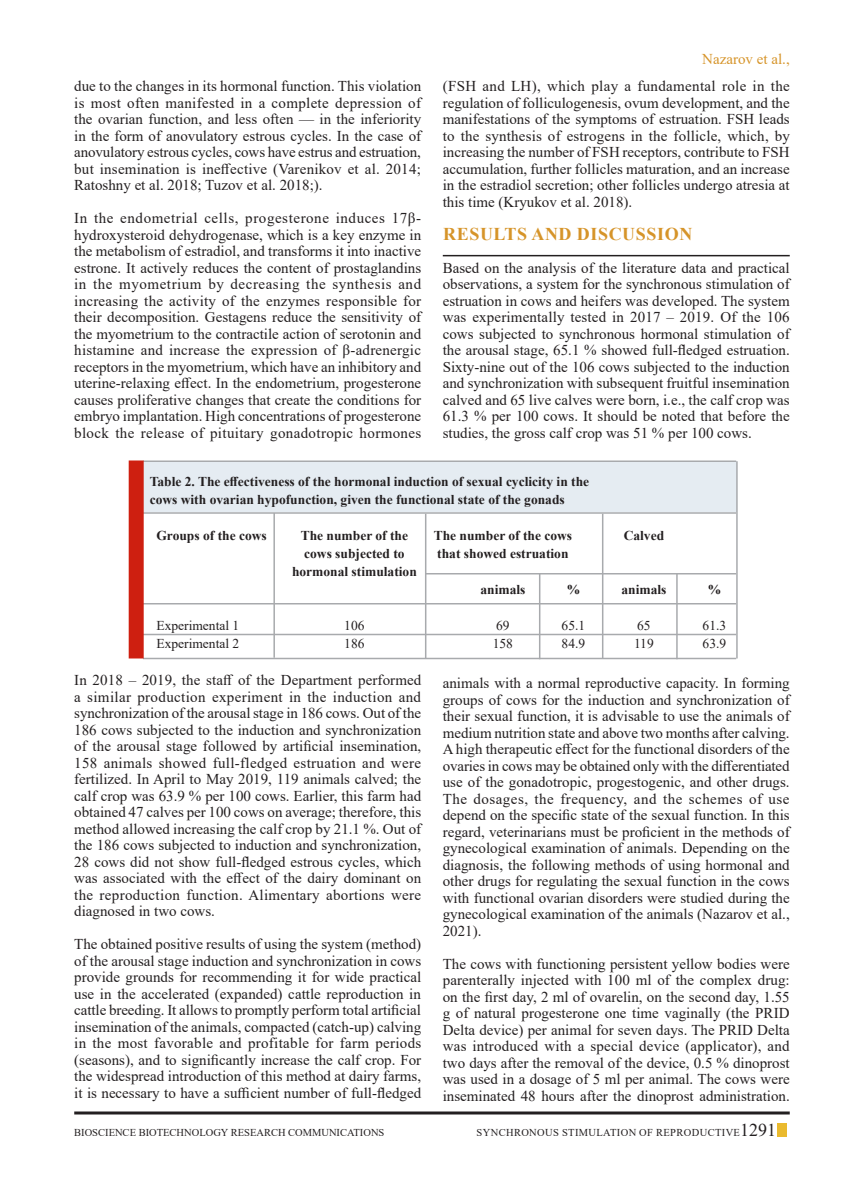
<style>
.page{position:relative;width:864px;height:1188px;background:#fff}
.page>*{position:absolute;margin:0;border:0;box-sizing:border-box;transform-origin:0 0}
.Body_text{font:700 18px "Times New Roman";letter-spacing:.035em;color:#d69429}
.Body_text-2{font:15px/16.5px "Times New Roman";color:#231f20;text-align:justify}
.Body_text-3{font:15px "Times New Roman";color:#d69429}
.Body_text-4{font:700 13.5px "Times New Roman";color:#231f20}
.Body_text-5{font:13.5px "Times New Roman";color:#231f20}
.t1{font:10.5px "Times New Roman";letter-spacing:.035em;color:#231f20}
.t2{font:10.5px "Times New Roman";color:#231f20}
.s1{font-size:18px}
</style>
<div class="page">
<div style="left:777px;top:1124px;width:10px;height:13px;background:#eaba2e"></div>
<hr style="left:74px;top:1112px;width:716px;height:2px;background:#231f20">
<hr style="left:443px;top:255px;width:347px;height:1px;background:#231f20">
<div style="left:143px;top:461px;width:593px;height:51px;background:#e5ecf2"></div>
<hr style="left:143px;top:460px;width:593px;height:2px;background:#a8aaad">
<hr style="left:143px;top:512px;width:593px;height:2px;background:#a8aaad">
<hr style="left:143px;top:603px;width:593px;height:1px;background:#a8aaad">
<hr style="left:143px;top:634px;width:593px;height:1px;background:#a8aaad">
<hr style="left:143px;top:658px;width:593px;height:1px;background:#a8aaad">
<hr style="left:273px;top:513px;width:2px;height:145px;background:#a8aaad">
<hr style="left:425px;top:514px;width:1px;height:144px;background:#a8aaad">
<hr style="left:602px;top:514px;width:1px;height:144px;background:#a8aaad">
<hr style="left:426px;top:573px;width:310px;height:1px;background:#a8aaad">
<hr style="left:539px;top:574px;width:1px;height:85px;background:#a8aaad">
<hr style="left:676px;top:574px;width:2px;height:85px;background:#a8aaad">
<hr style="left:736px;top:461px;width:2px;height:197px;background:#a8aaad">
<div style="left:129px;top:460px;width:15px;height:198px;background:#ce1f10"></div>
<p class="Body_text-2" style="left:74px;top:78px;width:348px">due to the changes in its hormonal function. This violation is most often manifested in a complete depression of the ovarian function, and less often — in the inferiority in the form of anovulatory estrous cycles. In the case of anovulatory estrous cycles, cows have estrus and estruation, but insemination is ineffective (Varenikov et al. 2014; Ratoshny et al. 2018; Tuzov et al. 2018;).</p>
<p class="Body_text-2" style="left:74px;top:210px;width:349px">In the endometrial cells, progesterone induces 17β&shy;hydroxysteroid dehydrogenase, which is a key enzyme in the metabolism of estradiol, and transforms it into inactive estrone. It actively reduces the content of prostaglandins in the myometrium by decreasing the synthesis and increasing the activity of the enzymes responsible for their decomposition. Gestagens reduce the sensitivity of the myometrium to the contractile action of serotonin and histamine and increase the expression of β-adrenergic receptors in the myometrium, which have an inhibitory and uterine-relaxing effect. In the endometrium, progesterone causes proliferative changes that create the conditions for embryo implantation. High concentrations of progesterone block the release of pituitary gonadotropic hormones</p>
<p class="Body_text-3" style="left:702px;top:48px;width:89px">Nazarov et al.,</p>
<p class="Body_text-2" style="left:443px;top:78px;width:349px">(FSH and LH), which play a fundamental role in the regulation of folliculogenesis, ovum development, and the manifestations of the symptoms of estruation. FSH leads to the synthesis of estrogens in the follicle, which, by increasing the number of FSH receptors, contribute to FSH accumulation, further follicles maturation, and an increase in the estradiol secretion; other follicles undergo atresia at this time (Kryukov et al. 2018).</p>
<p class="Body_text" style="left:443px;top:221px;width:251px">RESULTS AND DISCUSSION</p>
<p class="Body_text-2" style="left:443px;top:259px;width:349px">Based on the analysis of the literature data and practical observations, a system for the synchronous stimulation of estruation in cows and heifers was developed. The system was experimentally tested in 2017 – 2019. Of the 106 cows subjected to synchronous hormonal stimulation of the arousal stage, 65.1 % showed full-fledged estruation.<br>Sixty-nine out of the 106 cows subjected to the induction and synchronization with subsequent fruitful insemination calved and 65 live calves were born, i.e., the calf crop was 61.3 % per 100 cows. It should be noted that before the studies, the gross calf crop was 51 % per 100 cows.</p>
<p class="Body_text-4" style="left:150px;top:472px;width:441px">Table 2. The effectiveness of the hormonal induction of sexual cyclicity in the</p>
<p class="Body_text-4" style="left:150px;top:490px;width:417px">cows with ovarian hypofunction, given the functional state of the gonads</p>
<p class="Body_text-4" style="left:156px;top:525px;width:112px">Groups of the cows</p>
<p class="Body_text-4" style="left:301px;top:525px;width:109px">The number of the</p>
<p class="Body_text-4" style="left:434px;top:525px;width:140px">The number of the cows</p>
<p class="Body_text-4" style="left:624px;top:525px;width:42px">Calved</p>
<p class="Body_text-4" style="left:304px;top:543px;width:102px">cows subjected to</p>
<p class="Body_text-4" style="left:437px;top:543px;width:133px">that showed estruation</p>
<p class="Body_text-4" style="left:292px;top:561px;width:126px">hormonal stimulation</p>
<p class="Body_text-4" style="left:480px;top:579px;width:47px">animals</p>
<p class="Body_text-4" style="left:567px;top:579px;width:15px">%</p>
<p class="Body_text-4" style="left:621px;top:579px;width:47px">animals</p>
<p class="Body_text-4" style="left:708px;top:579px;width:15px">%</p>
<p class="Body_text-5" style="left:156px;top:616px;width:84px">Experimental 1</p>
<p class="Body_text-5" style="left:344px;top:616px;width:22px">106</p>
<p class="Body_text-5" style="left:496px;top:616px;width:15px">69</p>
<p class="Body_text-5" style="left:562px;top:616px;width:25px">65.1</p>
<p class="Body_text-5" style="left:637px;top:616px;width:15px">65</p>
<p class="Body_text-5" style="left:703px;top:616px;width:25px">61.3</p>
<p class="Body_text-5" style="left:156px;top:634px;width:84px">Experimental 2</p>
<p class="Body_text-5" style="left:344px;top:634px;width:22px">186</p>
<p class="Body_text-5" style="left:493px;top:634px;width:22px">158</p>
<p class="Body_text-5" style="left:562px;top:634px;width:25px">84.9</p>
<p class="Body_text-5" style="left:634px;top:634px;width:21px">119</p>
<p class="Body_text-5" style="left:703px;top:634px;width:25px">63.9</p>
<p class="Body_text-2" style="left:74px;top:672px;width:349px">In 2018 – 2019, the staff of the Department performed a similar production experiment in the induction and synchronization of the arousal stage in 186 cows. Out of the 186 cows subjected to the induction and synchronization of the arousal stage followed by artificial insemination, 158 animals showed full-fledged estruation and were fertilized. In April to May 2019, 119 animals calved; the calf crop was 63.9 % per 100 cows. Earlier, this farm had obtained 47 calves per 100 cows on average; therefore, this method allowed increasing the calf crop by 21.1 %. Out of the 186 cows subjected to induction and synchronization, 28 cows did not show full-fledged estrous cycles, which was associated with the effect of the dairy dominant on the reproduction function. Alimentary abortions were diagnosed in two cows.</p>
<p class="Body_text-2" style="left:74px;top:936px;width:349px">The obtained positive results of using the system (method) of the arousal stage induction and synchronization in cows provide grounds for recommending it for wide practical use in the accelerated (expanded) cattle reproduction in cattle breeding. It allows to promptly perform total artificial insemination of the animals, compacted (catch-up) calving in the most favorable and profitable for farm periods (seasons), and to significantly increase the calf crop. For the widespread introduction of this method at dairy farms, it is necessary to have a sufficient number of full-fledged</p>
<p class="Body_text-2" style="left:443px;top:675px;width:348px">animals with a normal reproductive capacity. In forming groups of cows for the induction and synchronization of their sexual function, it is advisable to use the animals of medium nutrition state and above two months after calving.<br>A high therapeutic effect for the functional disorders of the ovaries in cows may be obtained only with the differentiated use of the gonadotropic, progestogenic, and other drugs.<br>The dosages, the frequency, and the schemes of use depend on the specific state of the sexual function. In this regard, veterinarians must be proficient in the methods of gynecological examination of animals. Depending on the diagnosis, the following methods of using hormonal and other drugs for regulating the sexual function in the cows with functional ovarian disorders were studied during the gynecological examination of the animals (Nazarov et al., 2021).</p>
<p class="Body_text-2" style="left:443px;top:955px;width:348px;text-align:left">The cows with functioning persistent yellow bodies were parenterally injected with 100 ml of the complex drug: on the first day, 2 ml of ovarelin, on the second day, 1.55 g of natural progesterone one time vaginally (the PRID Delta device) per animal for seven days. The PRID Delta was introduced with a special device (applicator), and two days after the removal of the device, 0.5 % dinoprost was used in a dosage of 5 ml per animal. The cows were inseminated 48 hours after the dinoprost administration.</p>
<p class="t2" style="left:74px;top:1125px;width:111px">BIO SCIENCE BIOTECHNOLOGY</p>
<p class="t2" style="left:231px;top:1125px;width:73px">RESEARCH COMMUNI</p>
<p class="t1" style="left:340px;top:1125px;width:46px">CATION S</p>
<p class="t1" style="left:477px;top:1125px;width:195px">Synchronous Stimulation of Repr</p>
<p class="t1" style="left:684px;top:1125px;width:94px">oductive<span class="s1">1291</span></p>
</div>
